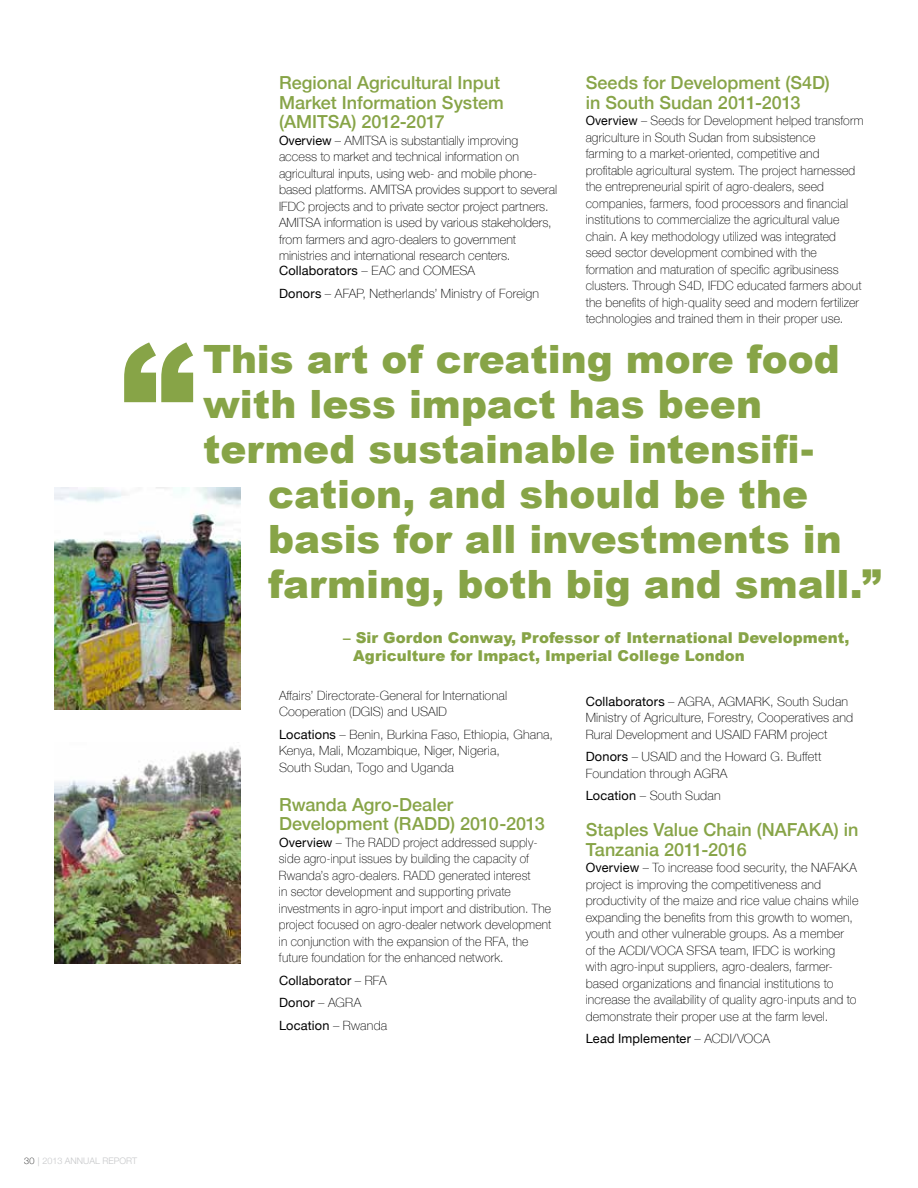
<style>
.page{position:relative;width:918px;height:1188px;background:#fff}
.page>*{position:absolute;margin:0;border:0;box-sizing:border-box;transform-origin:0 0}
.t1{font:900 150px "Arial";color:#87a447}
.t2{font:900 39px "Arial";color:#87a447}
.t3{font:500 18px/19.5px "Helvetica Neue";color:#87a447}
.t4{font:900 15px/18px "Arial";color:#87a447}
.t5{font:100 12.75px/16.5px "Helvetica Neue";letter-spacing:.01em;color:#000}
.t6{font:100 12.75px/16.5px "Helvetica Neue";letter-spacing:.01em;color:#000;scale:.96 1}
.t7{font:100 12.75px/16.5px "Helvetica Neue";letter-spacing:.01em;color:#000;scale:.95 1}
.t8{font:12.75px/22.5px "Helvetica Neue";letter-spacing:.015em;color:#000}
.t9{font:300 9px "Helvetica Neue";color:#c7c8ca}
.s1{font-weight:400}
.s2{font-weight:100}
.s3{font-weight:100;color:#000}
.s4{font-family:"Minion Pro";font-weight:400}
</style>
<div class="page">
<img style="left:54px;top:488px;width:186px;height:222px">
<img style="left:54px;top:747px;width:186px;height:217px">
<h1 class="t1" style="left:120px;top:289px;width:77px">“</h1>
<h3 class="t3" style="left:279px;top:72px;width:226px">Regional Agricultural Input<br>Market Information System (AMITSA) 2012-2017</h3>
<p class="t5" style="left:279px;top:132px;width:280px"><span class="s1">Overview</span> – AMITSA is substantially improving access to market and technical information on agricultural inputs, using web- and mobile phone&shy;based platforms. AMITSA provides support to several IFDC projects and to private sector project partners.<br>AMITSA information is used by various stakeholders, from farmers and agro-dealers to government ministries and international research centers.</p>
<p class="t5" style="left:279px;top:259px;width:262px;line-height:22.5px"><span class="s1">Collaborators</span> – EAC and COMESA<br><span class="s1">Donors</span> – AFAP, Netherlands’ Ministry of Foreign</p>
<h3 class="t3" style="left:586px;top:72px;width:246px">Seeds for Development (S4D) in South Sudan 2011-2013</h3>
<p class="t6" style="left:586px;top:112px;width:291px"><span class="s1">Overview</span> – Seeds for Development helped transform agriculture in South Sudan from subsistence<br>farming to a market-oriented, competitive and profitable agricultural system. The project harnessed the entrepreneurial spirit of agro-dealers, seed companies, farmers, food processors and financial institutions to commercialize the agricultural value chain. A key methodology utilized was integrated seed sector development combined with the formation and maturation of specific agribusiness clusters. Through S4D, IFDC educated farmers about the benefits of high-quality seed and modern fertilizer technologies and trained them in their proper use.</p>
<h2 class="t2" style="left:203px;top:331px;width:638px">This art of creating more food</h2>
<h2 class="t2" style="left:203px;top:376px;width:560px">with less impact has been</h2>
<h2 class="t2" style="left:203px;top:421px;width:612px">termed sustainable intensifi-</h2>
<h2 class="t2" style="left:268px;top:466px;width:542px">cation, and should be the</h2>
<h2 class="t2" style="left:268px;top:511px;width:575px">basis for all investments in</h2>
<h2 class="t2" style="left:268px;top:556px;width:615px">farming, both big and small.”</h2>
<p class="t4" style="left:353px;top:628px;width:498px;text-indent:-10px">– Sir Gordon Conway, Professor of International Development,<br>Agriculture for Impact, Imperial College London</p>
<p class="t5" style="left:279px;top:687px;width:230px">Affairs’ Directorate-General for International<br>Cooperation (DGIS) and USAID</p>
<p class="t5" style="left:279px;top:726px;width:276px"><span class="s1">Locations</span> – Benin, Burkina Faso, Ethiopia, Ghana,<br>Kenya, Mali, Mozambique, Niger, Nigeria,<br>South Sudan, Togo and Uganda</p>
<h3 class="t3" style="left:279px;top:794px;width:267px">Rwanda Agro-Dealer<br>Development (RADD) 2010-2013</h3>
<p class="t7" style="left:279px;top:834px;width:288px"><span class="s1">Overview</span> – The RADD project addressed supply&shy;side agro-input issues by building the capacity of Rwanda’s agro-dealers. RADD generated interest<br>in sector development and supporting private investments in agro-input import and distribution. The project focused on agro-dealer network development in conjunction with the expansion of the RFA, the future foundation for the enhanced network.</p>
<p class="t8" style="left:279px;top:970px;width:110px">Collaborator <span class="s2">– RFA<br></span>Donor <span class="s2">– AGRA<br></span>Location <span class="s2">– Rwanda</span></p>
<p class="t5" style="left:586px;top:693px;width:269px"><span class="s1">Collaborators</span> – AGRA, AGMARK, South Sudan<br>Ministry of Agriculture, Forestry, Cooperatives and<br>Rural Development and USAID FARM project</p>
<p class="t5" style="left:586px;top:748px;width:237px"><span class="s1">Donors</span> – USAID and the Howard G. Buffett<br>Foundation through AGRA</p>
<p class="t5" style="left:586px;top:787px;width:137px"><span class="s1">Location</span> – South Sudan</p>
<h3 class="t3" style="left:586px;top:819px;width:274px">Staples Value Chain (NAFAKA) in<br>Tanzania 2011-2016</h3>
<p class="t5" style="left:586px;top:859px;width:274px"><span class="s1">Overview</span> – To increase food security, the NAFAKA project is improving the competitiveness and productivity of the maize and rice value chains while expanding the benefits from this growth to women, youth and other vulnerable groups. As a member<br>of the ACDI/VOCA SFSA team, IFDC is working with agro-input suppliers, agro-dealers, farmer&shy;based organizations and financial institutions to increase the availability of quality agro-inputs and to demonstrate their proper use at the farm level.</p>
<p class="t8" style="left:586px;top:1028px;width:186px">Lead Implementer <span class="s2">– ACDI/VOCA</span></p>
<p class="t9" style="left:24px;top:1153px;width:114px"><span class="s3">30</span> <span class="s4">|</span> 2013 ANNUAL REPORT</p>
</div>
